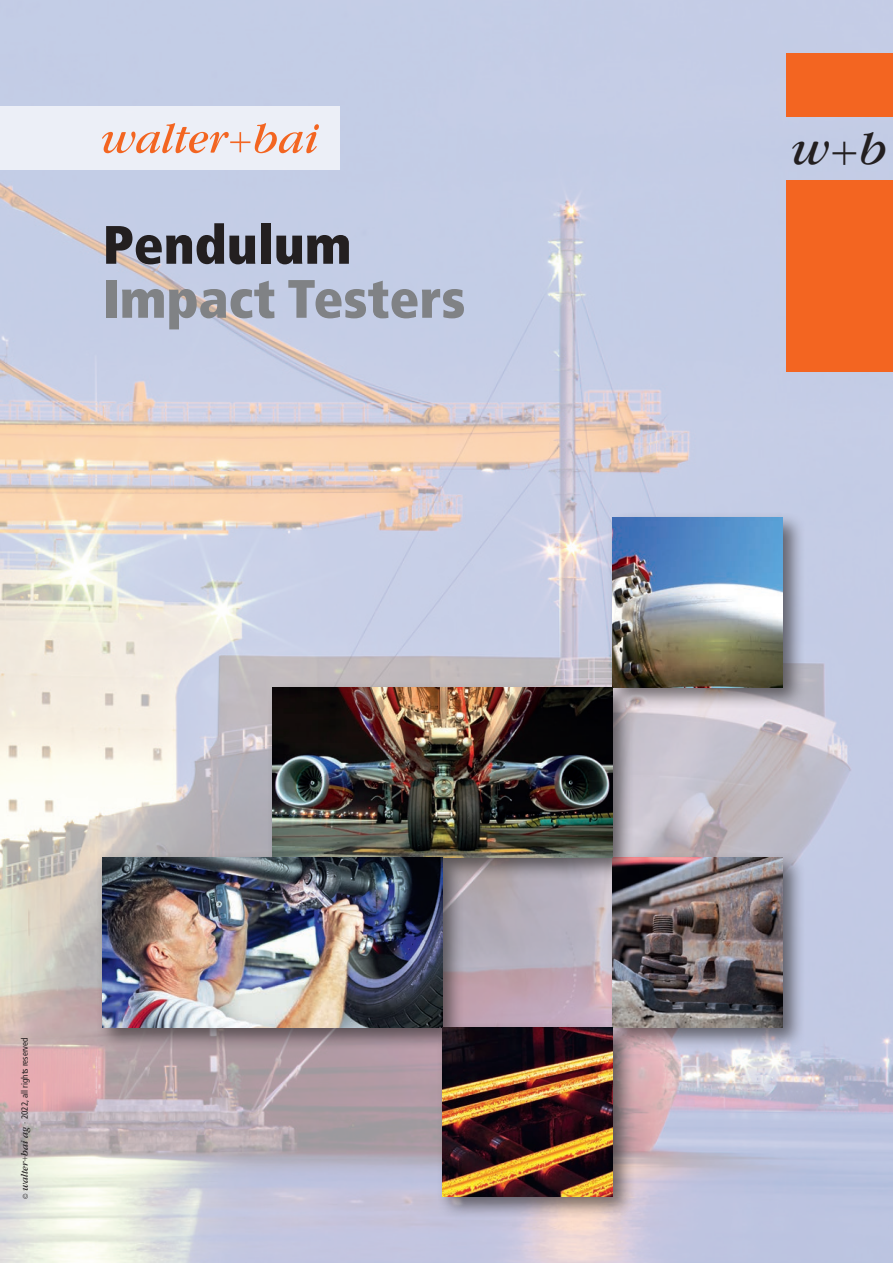
<style>
.page{position:relative;width:893px;height:1263px;background:#fff}
.page>*{position:absolute;margin:0;border:0;box-sizing:border-box;transform-origin:0 0}
.t1{font:900 condensed 54px "Frutiger LT Pro";color:#808285}
.t2{font:900 condensed 54px "Frutiger LT Pro";color:#231f20}
.t3{font:italic 49.5px "Garamond";color:#231f20}
.t4{font:condensed 9px "Frutiger LT Pro";color:#231f20}
.s1{font-family:"Univers Condensed";font-stretch:normal;font-size:10.5px}
.s2{font-family:"Garamond";font-style:italic;font-stretch:normal;font-size:10.5px}
.s3{font-family:"Garamond";font-style:italic;font-stretch:normal}
.s4{font-weight:300}
.s5{font-style:normal;font-size:45px}
</style>
<div class="page">
<img style="left:0;top:0;width:893px;height:1263px">
<div style="left:606px;top:511px;width:199px;height:199px;background:#231f20;opacity:.6"></div>
<img style="left:612px;top:517px;width:170px;height:170px">
<div style="left:606px;top:851px;width:199px;height:199px;background:#231f20;opacity:.6"></div>
<img style="left:612px;top:857px;width:170px;height:170px">
<div style="left:266px;top:681px;width:369px;height:199px;background:#231f20;opacity:.6"></div>
<img style="left:272px;top:687px;width:340px;height:170px">
<div style="left:96px;top:851px;width:369px;height:199px;background:#231f20;opacity:.6"></div>
<img style="left:102px;top:857px;width:340px;height:170px">
<div style="left:437px;top:1022px;width:198px;height:197px;background:#231f20;opacity:.6"></div>
<img style="left:442px;top:1027px;width:170px;height:170px">
<div style="left:787px;top:181px;width:106px;height:191px;background:#f36521"></div>
<div style="left:787px;top:53px;width:106px;height:64px;background:#f36521"></div>
<div style="left:0;top:106px;width:340px;height:64px;background:#eceff7"></div>
<svg style="left:102px;top:123px;width:217px;height:30px"></svg>
<h1 class="t2" style="left:103px;top:212px;width:250px">Pendulum</h1>
<h1 class="t1" style="left:103px;top:266px;width:364px">Impact Testers</h1>
<p class="t4" style="left:19px;top:1199px;width:163px;rotate:-90deg"><span class="s1">©</span> <span class="s2">walter</span><span class="s3">+</span><span class="s2">bai ag</span> <span class="s4">·</span> 2022, all rights reserved</p>
<h2 class="t3" style="left:791px;top:119px;width:98px">w<span class="s5">+</span>b</h2>
</div>
